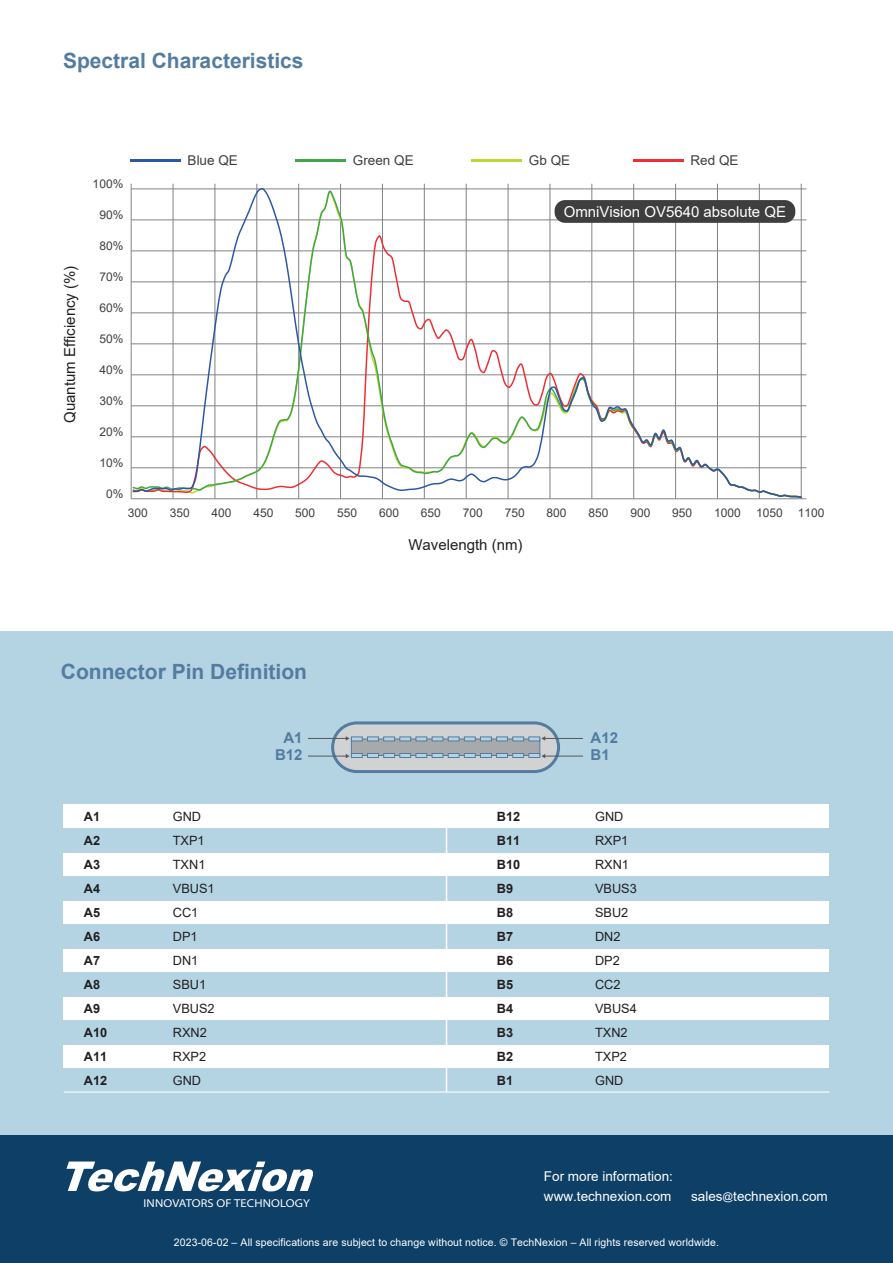
<style>
.page{position:relative;width:893px;height:1263px;background:#fff}
.page>*{position:absolute;margin:0;border:0;box-sizing:border-box;transform-origin:0 0}
.t1{font:700 21px "Arial";color:#537ca0}
.t2{font:15.15px "Arial";color:#231f20}
.t3{font:15px "Arial";color:#fff}
.t4{font:15px "Arial";color:#231f20}
.t5{font:700 15px/17.1px "Arial";color:#537ca0;text-align:center}
.t6{font:13.5px/20.2px "Arial";color:#fff}
.t7{font:13.5px "Arial";color:#3e3e3f}
.t8{font:12.75px/24px "Arial";color:#231f20}
.t9{font:700 12.75px/24px "Arial";color:#231f20}
.t10{font:12px "Arial";color:#3e3e3f}
.t11{font:semi-expanded 11.4px "Myriad Pro";letter-spacing:.015em;color:#fff}
.t12{font:10.5px "Arial";letter-spacing:.01em;color:#fff}
.s1{font-size:10.5px}
</style>
<div class="page">
<div style="left:0;top:631px;width:893px;height:632px;background:#b4d4e4"></div>
<div style="left:0;top:1135px;width:893px;height:128px;background:#0e3f66"></div>
<svg style="left:66px;top:1161px;width:247px;height:30px"></svg>
<div style="left:64px;top:804px;width:765px;height:24px;background:#fff"></div>
<div style="left:64px;top:852px;width:765px;height:24px;background:#fff"></div>
<div style="left:64px;top:900px;width:765px;height:24px;background:#fff"></div>
<div style="left:64px;top:948px;width:765px;height:24px;background:#fff"></div>
<div style="left:64px;top:996px;width:765px;height:24px;background:#fff"></div>
<div style="left:64px;top:1044px;width:765px;height:24px;background:#fff"></div>
<hr style="left:446px;top:804px;width:1px;height:288px;background:#fff">
<div style="left:333px;top:723px;width:226px;height:48px;background:#d1d2d4;border-radius:24px"></div>
<div style="left:331px;top:721px;width:229px;height:52px;border:3px solid #537ca0;border-radius:24px"></div>
<div style="left:351px;top:739px;width:189px;height:17px;background:#a8a9ad;border:1px solid #537ca0"></div>
<svg style="left:351px;top:736px;width:12px;height:5px"></svg>
<svg style="left:367px;top:736px;width:12px;height:5px"></svg>
<svg style="left:383px;top:736px;width:12px;height:5px"></svg>
<svg style="left:399px;top:736px;width:12px;height:5px"></svg>
<svg style="left:416px;top:736px;width:11px;height:5px"></svg>
<svg style="left:432px;top:736px;width:11px;height:5px"></svg>
<svg style="left:448px;top:736px;width:11px;height:5px"></svg>
<svg style="left:464px;top:736px;width:12px;height:5px"></svg>
<svg style="left:480px;top:736px;width:12px;height:5px"></svg>
<svg style="left:496px;top:736px;width:12px;height:5px"></svg>
<svg style="left:512px;top:736px;width:12px;height:5px"></svg>
<svg style="left:528px;top:736px;width:12px;height:5px"></svg>
<svg style="left:351px;top:753px;width:12px;height:5px"></svg>
<svg style="left:367px;top:753px;width:12px;height:5px"></svg>
<svg style="left:383px;top:753px;width:12px;height:5px"></svg>
<svg style="left:399px;top:753px;width:12px;height:5px"></svg>
<svg style="left:416px;top:753px;width:11px;height:5px"></svg>
<svg style="left:432px;top:753px;width:11px;height:5px"></svg>
<svg style="left:448px;top:753px;width:11px;height:5px"></svg>
<svg style="left:464px;top:753px;width:12px;height:5px"></svg>
<svg style="left:480px;top:753px;width:12px;height:5px"></svg>
<svg style="left:496px;top:753px;width:12px;height:5px"></svg>
<svg style="left:512px;top:753px;width:12px;height:5px"></svg>
<svg style="left:528px;top:753px;width:12px;height:5px"></svg>
<hr style="left:308px;top:738px;width:38px;height:1px;background:#57585a">
<svg style="left:346px;top:736px;width:4px;height:5px"></svg>
<hr style="left:308px;top:756px;width:38px;height:1px;background:#57585a">
<hr style="left:545px;top:756px;width:38px;height:1px;background:#57585a">
<hr style="left:545px;top:738px;width:38px;height:1px;background:#57585a">
<svg style="left:541px;top:736px;width:4px;height:5px"></svg>
<hr style="left:64px;top:1091px;width:765px;height:1px;background:#fff">
<hr style="left:131px;top:184px;width:1px;height:315px;background:#808285">
<hr style="left:131px;top:498px;width:675px;height:1px;background:#808285">
<hr style="left:131px;top:189px;width:675px;height:1px;background:#808285">
<hr style="left:131px;top:220px;width:675px;height:1px;background:#808285">
<hr style="left:131px;top:251px;width:675px;height:1px;background:#808285">
<hr style="left:131px;top:282px;width:675px;height:1px;background:#808285">
<hr style="left:131px;top:313px;width:675px;height:1px;background:#808285">
<hr style="left:131px;top:344px;width:675px;height:1px;background:#808285">
<hr style="left:131px;top:375px;width:675px;height:1px;background:#808285">
<hr style="left:131px;top:406px;width:675px;height:1px;background:#808285">
<hr style="left:131px;top:436px;width:675px;height:1px;background:#808285">
<hr style="left:131px;top:467px;width:675px;height:1px;background:#808285">
<hr style="left:173px;top:184px;width:1px;height:315px;background:#808285">
<hr style="left:215px;top:184px;width:1px;height:315px;background:#808285">
<hr style="left:257px;top:184px;width:1px;height:315px;background:#808285">
<hr style="left:801px;top:184px;width:1px;height:315px;background:#808285">
<hr style="left:759px;top:184px;width:1px;height:315px;background:#808285">
<hr style="left:717px;top:184px;width:1px;height:315px;background:#808285">
<hr style="left:675px;top:184px;width:1px;height:315px;background:#808285">
<hr style="left:633px;top:184px;width:1px;height:315px;background:#808285">
<hr style="left:592px;top:184px;width:1px;height:315px;background:#808285">
<hr style="left:550px;top:184px;width:1px;height:315px;background:#808285">
<hr style="left:508px;top:184px;width:1px;height:315px;background:#808285">
<hr style="left:466px;top:184px;width:1px;height:315px;background:#808285">
<hr style="left:424px;top:184px;width:1px;height:315px;background:#808285">
<hr style="left:382px;top:184px;width:1px;height:315px;background:#808285">
<hr style="left:340px;top:184px;width:1px;height:315px;background:#808285">
<hr style="left:298px;top:184px;width:1px;height:315px;background:#808285">
<svg style="left:132px;top:187px;width:671px;height:312px"></svg>
<hr style="left:130px;top:159px;width:50px;height:3px;background:#2d56a5">
<hr style="left:296px;top:159px;width:50px;height:3px;background:#3ea848">
<hr style="left:472px;top:159px;width:50px;height:3px;background:#bed630">
<hr style="left:633px;top:159px;width:50px;height:3px;background:#ee2d34">
<div style="left:555px;top:200px;width:240px;height:23px;background:#3e3e3f;border-radius:10px"></div>
<h1 class="t1" style="left:63px;top:46px;width:242px">Spectral Characteristics</h1>
<h2 class="t2" style="left:59px;top:423px;width:159px;rotate:-90deg">Quantum Efficiency (%)</h2>
<p class="t10" style="left:93px;top:176px;width:32px">100%</p>
<p class="t10" style="left:99px;top:207px;width:26px">90%</p>
<p class="t10" style="left:99px;top:238px;width:26px">80%</p>
<p class="t10" style="left:99px;top:269px;width:26px">70%</p>
<p class="t10" style="left:99px;top:300px;width:26px">60%</p>
<p class="t10" style="left:99px;top:331px;width:26px">50%</p>
<p class="t10" style="left:99px;top:362px;width:26px">40%</p>
<p class="t10" style="left:99px;top:393px;width:26px">30%</p>
<p class="t10" style="left:99px;top:424px;width:26px">20%</p>
<p class="t10" style="left:99px;top:455px;width:26px">10%</p>
<p class="t10" style="left:106px;top:486px;width:19px">0%</p>
<p class="t10" style="left:128px;top:504px;width:22px">300</p>
<p class="t7" style="left:188px;top:151px;width:52px">Blue QE</p>
<p class="t7" style="left:353px;top:151px;width:62px">Green QE</p>
<p class="t7" style="left:529px;top:151px;width:43px">Gb QE</p>
<p class="t7" style="left:690px;top:151px;width:50px">Red QE</p>
<h3 class="t3" style="left:564px;top:201px;width:224px">OmniVision OV5640 absolute QE</h3>
<p class="t10" style="left:170px;top:504px;width:22px">350</p>
<p class="t10" style="left:212px;top:504px;width:22px">400</p>
<p class="t10" style="left:253px;top:504px;width:22px">450</p>
<p class="t10" style="left:295px;top:504px;width:22px">500</p>
<p class="t10" style="left:337px;top:504px;width:22px">550</p>
<p class="t10" style="left:379px;top:504px;width:22px">600</p>
<p class="t10" style="left:421px;top:504px;width:22px">650</p>
<p class="t10" style="left:463px;top:504px;width:22px">700</p>
<p class="t10" style="left:505px;top:504px;width:22px">750</p>
<p class="t10" style="left:547px;top:504px;width:22px">800</p>
<p class="t10" style="left:588px;top:504px;width:22px">850</p>
<p class="t10" style="left:630px;top:504px;width:22px">900</p>
<p class="t10" style="left:672px;top:504px;width:22px">950</p>
<p class="t10" style="left:714px;top:504px;width:28px">1000</p>
<p class="t10" style="left:756px;top:504px;width:28px">1050</p>
<p class="t10" style="left:798px;top:504px;width:28px">1100</p>
<h3 class="t4" style="left:408px;top:534px;width:116px">Wavelength (nm)</h3>
<h1 class="t1" style="left:61px;top:657px;width:248px">Connector Pin Definition</h1>
<h3 class="t5" style="left:275px;top:729px;width:29px">A1<br>B12</h3>
<h3 class="t5" style="left:591px;top:729px;width:29px;text-align:left">A12<br>B1</h3>
<p class="t9" style="left:84px;top:805px;width:25px">A1<br>A2<br>A3<br>A4<br>A5<br>A6<br>A7<br>A8<br>A9<br>A10<br>A11<br>A12</p>
<p class="t8" style="left:173px;top:805px;width:43px">GND<br>TXP1<br>TXN1<br>VBUS1<br>CC1<br>DP1<br>DN1<br>SBU1<br>VBUS2<br>RXN2<br>RXP2<br>GND</p>
<p class="t8" style="left:595px;top:805px;width:43px">GND<br>RXP1<br>RXN1<br>VBUS3<br>SBU2<br>DN2<br>DP2<br>CC2<br>VBUS4<br>TXN2<br>TXP2<br>GND</p>
<p class="t9" style="left:497px;top:805px;width:25px">B12<br>B11<br>B10<br>B9<br>B8<br>B7<br>B6<br>B5<br>B4<br>B3<br>B2<br>B1</p>
<p class="t6" style="left:544px;top:1166px;width:131px">For more information: www.technexion.com</p>
<p class="t6" style="left:691px;top:1186px;width:138px">sales<span class="s1">@</span>technexion.com</p>
<p class="t11" style="left:144px;top:1196px;width:168px">INNOVATORS OF TECHNOLOGY</p>
<p class="t12" style="left:174px;top:1235px;width:546px">2023-06-02 – All specifications are subject to change without notice. © TechNexion – All rights reserved worldwide.</p>
</div>
